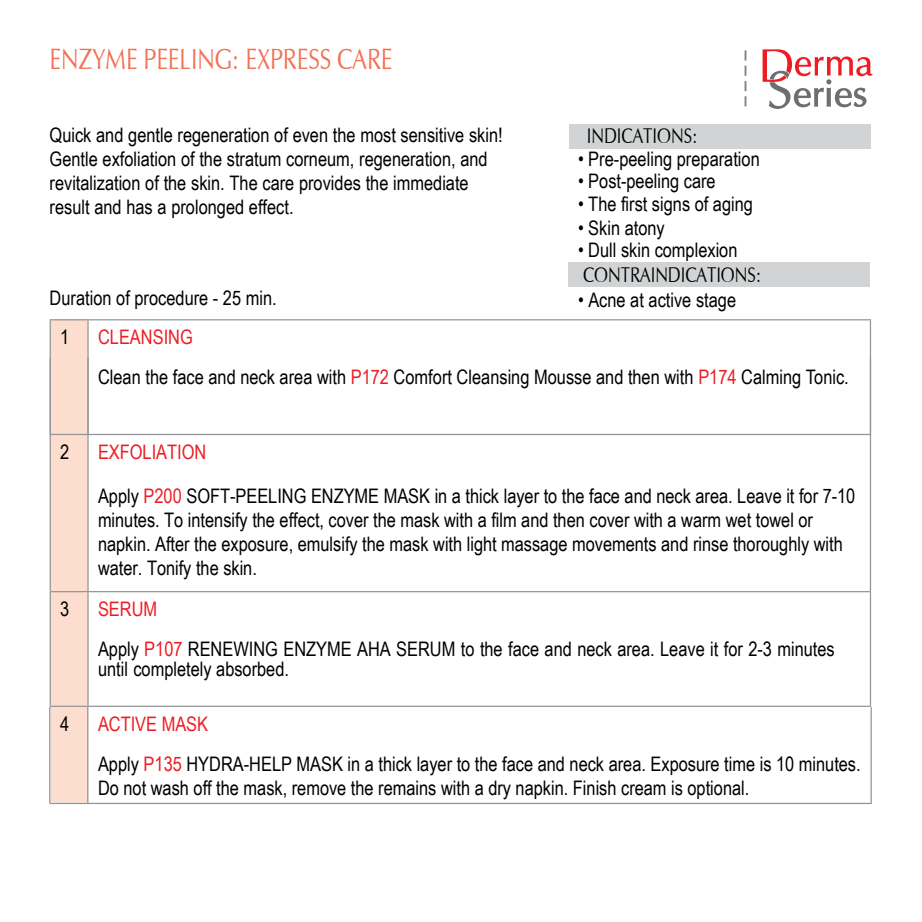
<style>
.page{position:relative;width:922px;height:922px;background:#fff}
.page>*{position:absolute;margin:0;border:0;box-sizing:border-box;transform-origin:0 0}
.t1{font:27.5px "Opium";color:#f37053;scale:.8 1}
.t2{font:20px/24px "Arial Narrow";color:#000}
.t3{font:20px/39px "Arial Narrow";color:#000}
.t4{font:20px "Opium";color:#000;scale:.8 1}
.s1{font-style:inherit}
.s2{color:#ed1d24}
</style>
<div class="page">
<div style="left:569px;top:125px;width:301px;height:24px;background:#d1d3d4"></div>
<div style="left:50px;top:320px;width:37px;height:482px;background:#fdddce"></div>
<svg style="left:88px;top:320px;width:782px;height:484px"></svg>
<svg style="left:89px;top:357px;width:780px;height:348px"></svg>
<hr style="left:50px;top:319px;width:38px;height:1px;background:#939598">
<hr style="left:50px;top:320px;width:1px;height:113px;background:#939598">
<hr style="left:88px;top:319px;width:782px;height:1px;background:#939598">
<hr style="left:869px;top:320px;width:1px;height:113px;background:#939598">
<hr style="left:50px;top:433px;width:38px;height:2px;background:#939598">
<hr style="left:50px;top:357px;width:1px;height:234px;background:#939598">
<hr style="left:88px;top:433px;width:782px;height:2px;background:#939598">
<hr style="left:869px;top:357px;width:1px;height:234px;background:#939598">
<hr style="left:50px;top:591px;width:1px;height:114px;background:#939598">
<hr style="left:869px;top:591px;width:1px;height:114px;background:#939598">
<hr style="left:50px;top:705px;width:38px;height:1px;background:#939598">
<hr style="left:49px;top:706px;width:1px;height:96px;background:#939598">
<hr style="left:88px;top:705px;width:782px;height:1px;background:#939598">
<hr style="left:870px;top:706px;width:1px;height:97px;background:#939598">
<hr style="left:87px;top:320px;width:2px;height:113px;background:#939598">
<hr style="left:87px;top:357px;width:2px;height:234px;background:#939598">
<hr style="left:51px;top:591px;width:37px;height:1px;background:#939598">
<hr style="left:88px;top:591px;width:781px;height:1px;background:#939598">
<hr style="left:87px;top:592px;width:2px;height:113px;background:#939598">
<hr style="left:87px;top:706px;width:1px;height:97px;background:#939598">
<hr style="left:50px;top:802px;width:38px;height:1px;background:#939598">
<hr style="left:88px;top:802px;width:782px;height:1px;background:#939598">
<svg style="left:762px;top:49px;width:110px;height:60px"></svg>
<svg style="left:744px;top:50px;width:2px;height:56px"></svg>
<div style="left:568px;top:262px;width:301px;height:24px;background:#d1d3d4"></div>
<h1 class="t1" style="left:50px;top:44px;width:430px">ENZYME PEELING: EXPRESS CARE</h1>
<p class="t2" style="left:50px;top:124px;width:454px">Quick and gentle regeneration of even the most sensitive skin!<br>Gentle exfoliation of the stratum corneum, regeneration, and revitalization of the skin. The care provides the immediate result and has a prolonged effect.</p>
<p class="t4" style="left:586px;top:125px;width:140px">INDICATIONS:</p>
<p class="t3" style="left:578px;top:138px;width:183px"><span class="s1">•</span> Pre-peeling preparation</p>
<p class="t2" style="left:578px;top:170px;width:139px">• Post-peeling care</p>
<p class="t2" style="left:578px;top:193px;width:176px">• The first signs of aging</p>
<p class="t2" style="left:578px;top:217px;width:88px">• Skin atony</p>
<p class="t2" style="left:578px;top:239px;width:161px">• Dull skin complexion</p>
<p class="t4" style="left:583px;top:264px;width:224px">CONTRAINDICATIONS:</p>
<p class="t3" style="left:578px;top:279px;width:160px"><span class="s1">•</span> Acne at active stage</p>
<p class="t3" style="left:60px;top:278px;width:218px;text-indent:-11px">Duration of procedure - 2<span class="s1">5</span> min.<br>1</p>
<p class="t3" style="left:98px;top:316px;width:752px;line-height:40px"><span class="s2">CLEANSING<br></span>Clean the face and neck area with <span class="s2">P172</span> Comfort Cleansing Mousse <span class="s1">and then with</span> <span class="s2">P174</span> Calming Tonic.</p>
<p class="t3" style="left:60px;top:431px;width:11px">2</p>
<p class="t2" style="left:98px;top:431px;width:758px;line-height:44px"><span class="s2">EXFOLIATION<br></span>Apply <span class="s2">P</span><span class="s2">200</span> SOFT-PEELING ENZYME MASK in a thick layer to the face and neck area. Leave it for 7-10</p>
<p class="t2" style="left:98px;top:509px;width:746px">minutes. To intensify the effect, cover the mask with a film and then cover with a warm wet towel or napkin. After the exposure, emulsify the mask with light massage movements and rinse thoroughly with water. Tonify the skin.</p>
<p class="t3" style="left:60px;top:588px;width:11px">3</p>
<p class="t2" style="left:98px;top:590px;width:738px;line-height:40px"><span class="s2">SERUM<br></span><span class="s1">Apply</span> <span class="s2">P10</span><span class="s2">7</span> RENEWING ENZYME AHA SERUM to the face and neck area. Leave it for 2-3 minutes</p>
<p class="t2" style="left:98px;top:658px;width:192px">until completely absorbed.</p>
<p class="t3" style="left:60px;top:703px;width:11px">4</p>
<p class="t2" style="left:98px;top:704px;width:764px;line-height:40px"><span class="s2">ACTIVE MASK<br></span>Apply <span class="s2">P1</span><span class="s2">35</span> HYDRA-HELP MASK in a thick layer to the face and neck area. Exposure time is 10 minutes.</p>
<p class="t2" style="left:98px;top:776px;width:652px">Do not wash off the mask, remove the remains with a dry napkin. Finish cream is optional.</p>
</div>
